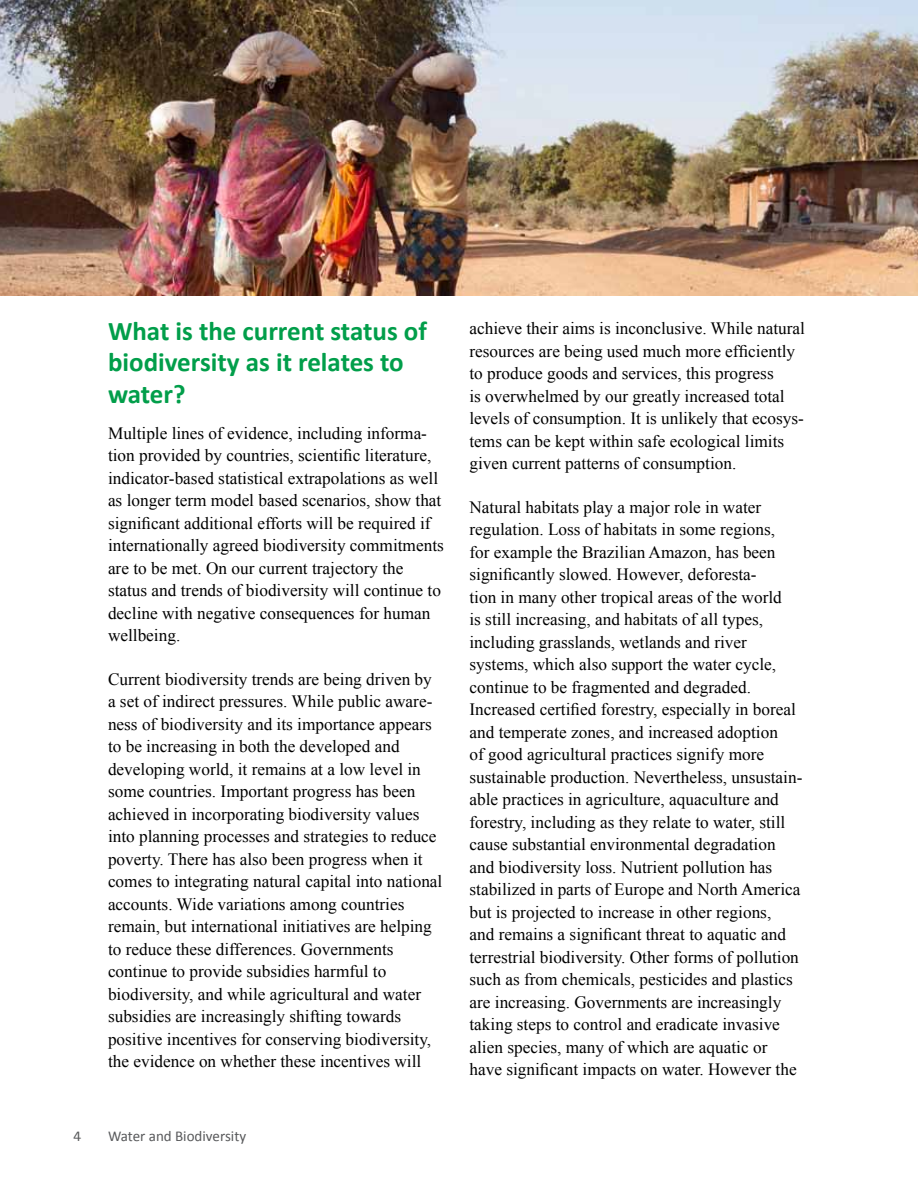
<style>
.page{position:relative;width:918px;height:1188px;background:#fff}
.page>*{position:absolute;margin:0;border:0;box-sizing:border-box;transform-origin:0 0}
.t1{font:700 27px/31.5px "Calibri";color:#019e4a}
.t2{font:17.25px/22.5px "Times New Roman";color:#000}
.t3{font:15px "Calibri";color:#58595b}
</style>
<div class="page">
<img style="left:0;top:0;width:918px;height:296px">
<h1 class="t1" style="left:108px;top:314px;width:320px">What is the current status of biodiversity as it relates to water?</h1>
<p class="t2" style="left:108px;top:421px;width:337px">Multiple lines of evidence, including informa&shy;tion provided by countries, scientific literature, indicator-based statistical extrapolations as well as longer term model based scenarios, show that significant additional efforts will be required if internationally agreed biodiversity commitments are to be met. On our current trajectory the status and trends of biodiversity will continue to decline with negative consequences for human wellbeing.</p>
<p class="t2" style="left:108px;top:667px;width:336px">Current biodiversity trends are being driven by a set of indirect pressures. While public aware&shy;ness of biodiversity and its importance appears to be increasing in both the developed and developing world, it remains at a low level in some countries. Important progress has been achieved in incorporating biodiversity values into planning processes and strategies to reduce poverty. There has also been progress when it comes to integrating natural capital into national accounts. Wide variations among countries remain, but international initiatives are helping to reduce these differences. Governments continue to provide subsidies harmful to biodiversity, and while agricultural and water subsidies are increasingly shifting towards positive incentives for conserving biodiversity, the evidence on whether these incentives will</p>
<p class="t3" style="left:73px;top:1126px;width:9px">4</p>
<p class="t3" style="left:108px;top:1126px;width:140px">Water and Biodiversity</p>
<p class="t2" style="left:470px;top:317px;width:337px">achieve their aims is inconclusive. While natural resources are being used much more efficiently to produce goods and services, this progress<br>is overwhelmed by our greatly increased total levels of consumption. It is unlikely that ecosys&shy;tems can be kept within safe ecological limits given current patterns of consumption.</p>
<p class="t2" style="left:470px;top:495px;width:334px">Natural habitats play a major role in water regulation. Loss of habitats in some regions,<br>for example the Brazilian Amazon, has been significantly slowed. However, deforesta-<br>tion in many other tropical areas of the world<br>is still increasing, and habitats of all types, including grasslands, wetlands and river systems, which also support the water cycle, continue to be fragmented and degraded.<br>Increased certified forestry, especially in boreal and temperate zones, and increased adoption<br>of good agricultural practices signify more sustainable production. Nevertheless, unsustain&shy;able practices in agriculture, aquaculture and forestry, including as they relate to water, still cause substantial environmental degradation and biodiversity loss. Nutrient pollution has stabilized in parts of Europe and North America but is projected to increase in other regions,<br>and remains a significant threat to aquatic and terrestrial biodiversity. Other forms of pollution such as from chemicals, pesticides and plastics are increasing. Governments are increasingly taking steps to control and eradicate invasive alien species, many of which are aquatic or have significant impacts on water. However the</p>
</div>
